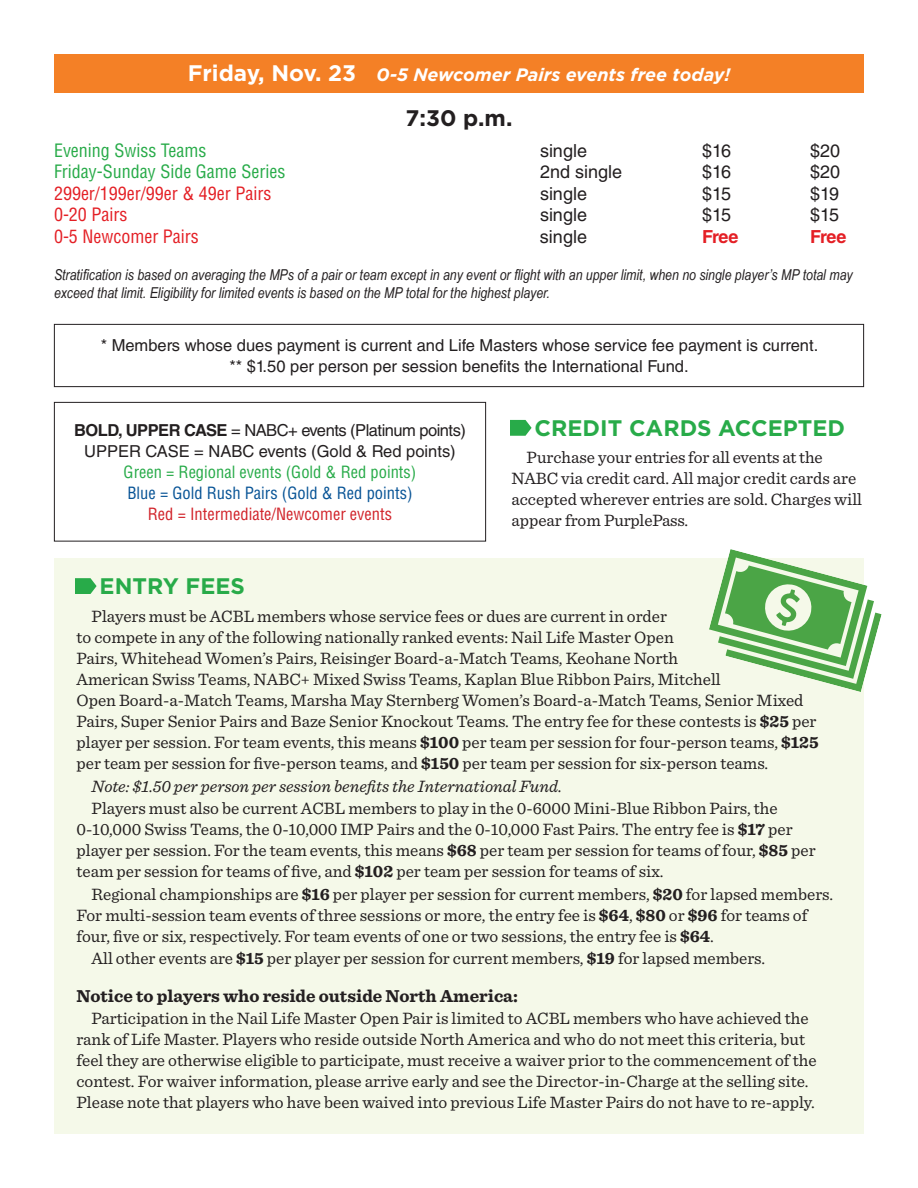
<style>
.page{position:relative;width:918px;height:1188px;background:#fff}
.page>*{position:absolute;margin:0;border:0;box-sizing:border-box;transform-origin:0 0}
.t1{font:700 22.5px "Gotham";color:#28ab49}
.t2{font:700 22.5px "Gotham";color:#231f20}
.t3{font:18px "Helvetica LT Std";color:#231f20}
.t4{font:condensed 18px "Helvetica LT Std";color:#e41f25}
.t5{font:italic 700 18px "Gotham";color:#fff}
.t6{font:condensed 18px "Helvetica LT Std";color:#28ab49}
.t7{font:700 18px "Sentinel";color:#231f20}
.t8{font:700 18px "Helvetica LT Std";letter-spacing:-.02em;color:#e41f25}
.t9{font:17.25px/21px "Sentinel";color:#231f20}
.t10{font:italic 17.25px "Sentinel";color:#231f20}
.t11{font:16.5px/21.6px "Helvetica LT Std";color:#231f20;text-align:center}
.t12{font:16.5px/21px "Helvetica LT Std";letter-spacing:-.025em;color:#231f20;text-align:center}
.t13{font:condensed 16.5px "Helvetica LT Std";color:#28ab49}
.t14{font:condensed 16.5px "Helvetica LT Std";color:#085496}
.t15{font:condensed 16.5px "Helvetica LT Std";color:#d1232a}
.t16{font:italic 15px/18px "Arial Narrow";color:#231f20}
.s1{font-style:normal;font-size:22.5px}
.s2{font-weight:700}
</style>
<div class="page">
<div style="left:54px;top:54px;width:810px;height:39px;background:#f48026"></div>
<div style="left:54px;top:402px;width:432px;height:140px;border:1px solid #231f20"></div>
<div style="left:54px;top:324px;width:810px;height:63px;border:1px solid #231f20"></div>
<div style="left:54px;top:558px;width:810px;height:576px;background:#f5f9e9"></div>
<svg style="left:75px;top:578px;width:22px;height:16px"></svg>
<svg style="left:709px;top:549px;width:173px;height:143px"></svg>
<svg style="left:510px;top:420px;width:22px;height:16px"></svg>
<p class="t5" style="left:188px;top:63px;width:544px"><span class="s1">Friday, Nov. 23</span> 0-5 Newcomer Pairs events free today!</p>
<h1 class="t2" style="left:406px;top:103px;width:108px">7:30 p.m.</h1>
<p class="t6" style="left:54px;top:139px;width:154px">Evening Swiss Teams</p>
<p class="t3" style="left:540px;top:140px;width:49px">single</p>
<p class="t3" style="left:702px;top:140px;width:31px">$16</p>
<p class="t3" style="left:810px;top:140px;width:32px">$20</p>
<p class="t6" style="left:54px;top:160px;width:233px">Friday-Sunday Side Game Series</p>
<p class="t3" style="left:540px;top:161px;width:84px">2nd single</p>
<p class="t3" style="left:702px;top:161px;width:31px">$16</p>
<p class="t3" style="left:810px;top:161px;width:32px">$20</p>
<p class="t4" style="left:54px;top:182px;width:219px">299er/199er/99er &amp; 49er Pairs</p>
<p class="t3" style="left:540px;top:183px;width:49px">single</p>
<p class="t3" style="left:702px;top:183px;width:31px">$15</p>
<p class="t3" style="left:810px;top:183px;width:31px">$19</p>
<p class="t4" style="left:54px;top:204px;width:75px">0-20 Pairs</p>
<p class="t3" style="left:540px;top:205px;width:49px">single</p>
<p class="t3" style="left:702px;top:205px;width:31px">$15</p>
<p class="t3" style="left:810px;top:205px;width:31px">$15</p>
<p class="t4" style="left:54px;top:225px;width:146px">0-5 Newcomer Pairs</p>
<p class="t3" style="left:540px;top:226px;width:49px">single</p>
<p class="t8" style="left:702px;top:226px;width:38px">Free</p>
<p class="t8" style="left:810px;top:226px;width:38px">Free</p>
<p class="t16" style="left:54px;top:266px;width:800px">Stratification is based on averaging the MPs of a pair or team except in any event or flight with an upper limit, when no single player’s MP total may exceed that limit. Eligibility for limited events is based on the MP total for the highest player.</p>
<p class="t11" style="left:101px;top:334px;width:719px">* Members whose dues payment is current and Life Masters whose service fee payment is current. ** $1.50 per person per session benefits the International Fund.</p>
<p class="t12" style="left:74px;top:419px;width:393px"><span class="s2">BOLD, UPPER CASE</span> = NABC+ events (Platinum points)<br>UPPER CASE = NABC events (Gold &amp; Red points)</p>
<p class="t13" style="left:124px;top:461px;width:294px">Green = Regional events (Gold &amp; Red points)</p>
<p class="t14" style="left:127px;top:482px;width:287px">Blue = Gold Rush Pairs (Gold &amp; Red points)</p>
<p class="t15" style="left:148px;top:503px;width:246px">Red = Intermediate/Newcomer events</p>
<h1 class="t1" style="left:535px;top:413px;width:312px">CREDIT CARDS ACCEPTED</h1>
<p class="t9" style="left:511px;top:445px;width:352px;text-indent:15px">Purchase your entries for all events at the NABC via credit card. All major credit cards are accepted wherever entries are sold. Charges will appear from PurplePass.</p>
<h1 class="t1" style="left:100px;top:571px;width:147px">ENTRY FEES</h1>
<p class="t9" style="left:92px;top:605px;width:577px">Players must be ACBL members whose service fees or dues are current in order</p>
<p class="t9" style="left:76px;top:626px;width:599px">to compete in any of the following nationally ranked events: Nail Life Master Open</p>
<p class="t9" style="left:76px;top:647px;width:603px">Pairs, Whitehead Women’s Pairs, Reisinger Board-a-Match Teams, Keohane North</p>
<p class="t9" style="left:76px;top:668px;width:646px">American Swiss Teams, NABC+ Mixed Swiss Teams, Kaplan Blue Ribbon Pairs, Mitchell</p>
<p class="t9" style="left:76px;top:689px;width:729px">Open Board-a-Match Teams, Marsha May Sternberg Women’s Board-a-Match Teams, Senior Mixed</p>
<p class="t9" style="left:76px;top:710px;width:742px">Pairs, Super Senior Pairs and Baze Senior Knockout Teams. The entry fee for these contests is <span class="s2">$25</span> per</p>
<p class="t9" style="left:76px;top:731px;width:744px">player per session. For team events, this means <span class="s2">$100</span> per team per session for four-person teams, <span class="s2">$125</span></p>
<p class="t9" style="left:76px;top:752px;width:693px">per team per session for five-person teams, and <span class="s2">$150</span> per team per session for six-person teams.</p>
<p class="t10" style="left:92px;top:773px;width:472px">Note: $1.50 per person per session benefits the International Fund.</p>
<p class="t9" style="left:76px;top:797px;width:741px;text-indent:15px">Players must also be current ACBL members to play in the 0-6000 Mini-Blue Ribbon Pairs, the 0-10,000 Swiss Teams, the 0-10,000 IMP Pairs and the 0-10,000 Fast Pairs. The entry fee is <span class="s2">$17</span> per player per session. For the team events, this means <span class="s2">$68</span> per team per session for teams of four, <span class="s2">$85</span> per team per session for teams of five, and <span class="s2">$102</span> per team per session for teams of six.</p>
<p class="t9" style="left:92px;top:883px;width:743px">Regional championships are <span class="s2">$16</span> per player per session for current members, <span class="s2">$20</span> for lapsed members.</p>
<p class="t9" style="left:77px;top:904px;width:732px">For multi-session team events of three sessions or more, the entry fee is <span class="s2">$64</span>, <span class="s2">$80</span> or <span class="s2">$96</span> for teams of</p>
<p class="t9" style="left:77px;top:925px;width:639px">four, five or six, respectively. For team events of one or two sessions, the entry fee is <span class="s2">$64</span>.</p>
<p class="t9" style="left:92px;top:947px;width:675px">All other events are <span class="s2">$15</span> per player per session for current members, <span class="s2">$19</span> for lapsed members.</p>
<p class="t7" style="left:77px;top:982px;width:443px">Notice to players who reside outside North America:</p>
<p class="t9" style="left:76px;top:1007px;width:742px;text-indent:15px">Participation in the Nail Life Master Open Pair is limited to ACBL members who have achieved the rank of Life Master. Players who reside outside North America and who do not meet this criteria, but feel they are otherwise eligible to participate, must receive a waiver prior to the commencement of the contest. For waiver information, please arrive early and see the Director-in-Charge at the selling site.<br>Please note that players who have been waived into previous Life Master Pairs do not have to re-apply.</p>
</div>
